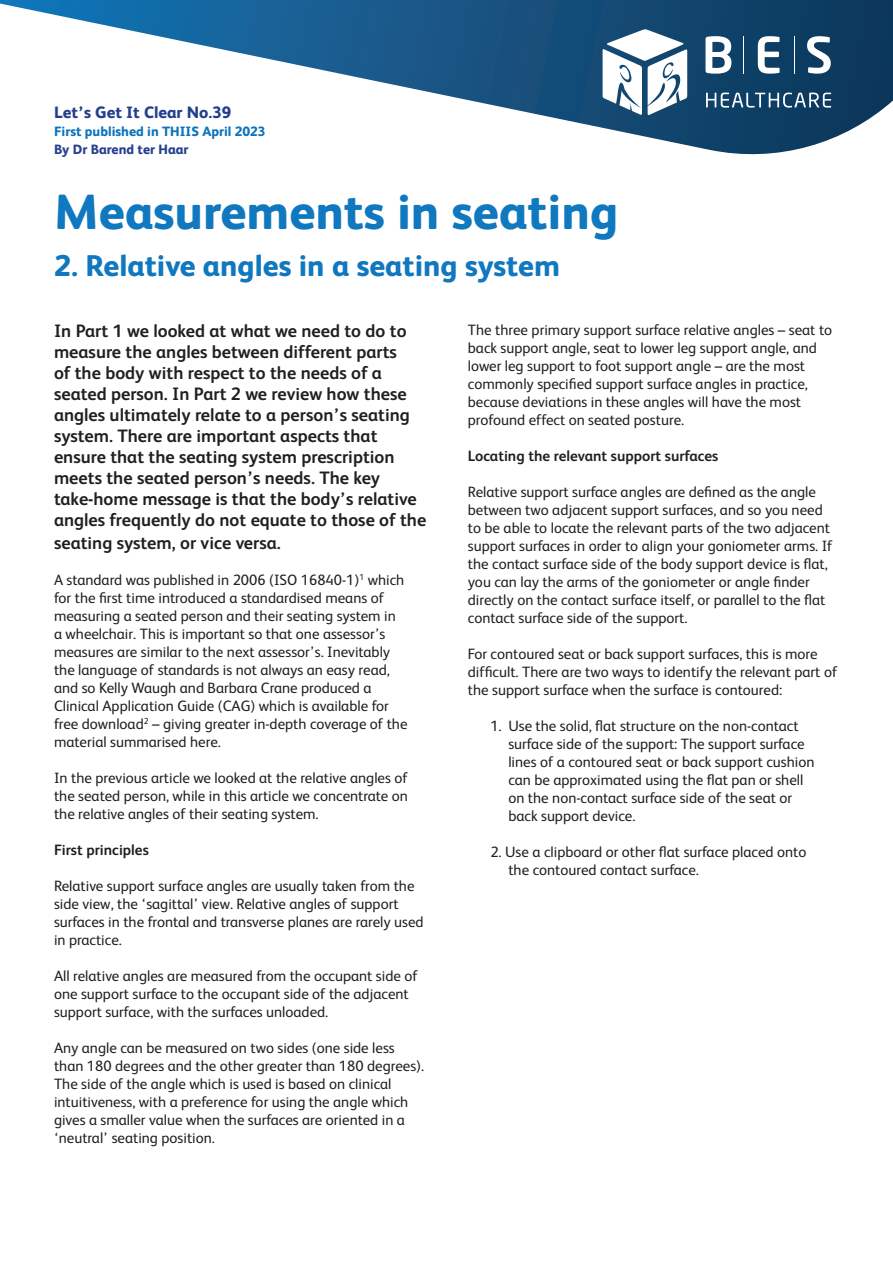
<style>
.page{position:relative;width:893px;height:1263px;background:#fff}
.page>*{position:absolute;margin:0;border:0;box-sizing:border-box;transform-origin:0 0}
.t1{font:800 49.5px "FS Albert";color:#1078bf}
.t2{font:800 30px "FS Albert";color:#1078bf}
.t3{font:700 18px/21.1px "FS Albert";color:#231f20}
.t4{font:800 16.5px "FS Albert";color:#253f8e}
.t5{font:15px/18px "FS Albert";color:#231f20}
.t6{font:700 15px "FS Albert";color:#231f20}
.t7{font:800 13.5px "FS Albert";color:#0c74bc}
.t8{font:800 13.5px "FS Albert";color:#253f8e}
</style>
<div class="page">
<svg style="left:0;top:0;width:893px;height:155px"></svg>
<svg style="left:705px;top:36px;width:26px;height:38px"></svg>
<svg style="left:758px;top:36px;width:22px;height:38px"></svg>
<svg style="left:807px;top:36px;width:24px;height:38px"></svg>
<hr style="left:743px;top:36px;width:1px;height:38px;background:#fff">
<hr style="left:795px;top:36px;width:1px;height:38px;background:#fff">
<svg style="left:602px;top:29px;width:85px;height:86px"></svg>
<svg style="left:706px;top:93px;width:125px;height:15px"></svg>
<p class="t4" style="left:54px;top:100px;width:178px">Let’s Get It Clear No.39</p>
<p class="t7" style="left:54px;top:121px;width:213px">First published in THIIS April 2023</p>
<p class="t8" style="left:54px;top:139px;width:136px">By Dr Barend ter Haar</p>
<p class="t1" style="left:54px;top:177px;width:566px">Measurements in seating</p>
<p class="t2" style="left:54px;top:244px;width:507px">2. Relative angles in a seating system</p>
<p class="t3" style="left:54px;top:320px;width:374px">In Part 1 we looked at what we need to do to measure the angles between different parts<br>of the body with respect to the needs of a seated person. In Part 2 we review how these angles ultimately relate to a person’s seating system. There are important aspects that ensure that the seating system prescription meets the seated person’s needs. The key take-home message is that the body’s relative angles frequently do not equate to those of the seating system, or vice versa.</p>
<p class="t5" style="left:54px;top:570px;width:355px">A standard was published in 2006 (ISO 16840-1)<sup>1</sup> which for the first time introduced a standardised means of measuring a seated person and their seating system in a wheelchair. This is important so that one assessor’s measures are similar to the next assessor’s. Inevitably the language of standards is not always an easy read, and so Kelly Waugh and Barbara Crane produced a Clinical Application Guide (CAG) which is available for free download<sup>2</sup> – giving greater in-depth coverage of the material summarised here.</p>
<p class="t5" style="left:54px;top:768px;width:355px;text-align:justify">In the previous article we looked at the relative angles of the seated person, while in this article we concentrate on the relative angles of their seating system.</p>
<p class="t6" style="left:54px;top:839px;width:96px">First principles</p>
<p class="t5" style="left:54px;top:876px;width:371px">Relative support surface angles are usually taken from the side view, the ‘sagittal’ view. Relative angles of support surfaces in the frontal and transverse planes are rarely used in practice.</p>
<p class="t5" style="left:54px;top:966px;width:365px">All relative angles are measured from the occupant side of one support surface to the occupant side of the adjacent support surface, with the surfaces unloaded.</p>
<p class="t5" style="left:54px;top:1038px;width:372px">Any angle can be measured on two sides (one side less than 180 degrees and the other greater than 180 degrees).<br>The side of the angle which is used is based on clinical intuitiveness, with a preference for using the angle which gives a smaller value when the surfaces are oriented in a ‘neutral’ seating position.</p>
<p class="t5" style="left:468px;top:320px;width:366px">The three primary support surface relative angles – seat to back support angle, seat to lower leg support angle, and lower leg support to foot support angle – are the most commonly specified support surface angles in practice, because deviations in these angles will have the most profound effect on seated posture.</p>
<p class="t6" style="left:468px;top:445px;width:252px">Locating the relevant support surfaces</p>
<p class="t5" style="left:468px;top:482px;width:366px">Relative support surface angles are defined as the angle between two adjacent support surfaces, and so you need to be able to locate the relevant parts of the two adjacent support surfaces in order to align your goniometer arms. If the contact surface side of the body support device is flat, you can lay the arms of the goniometer or angle finder directly on the contact surface itself, or parallel to the flat contact surface side of the support.</p>
<p class="t5" style="left:468px;top:644px;width:371px">For contoured seat or back support surfaces, this is more difficult. There are two ways to identify the relevant part of the support surface when the surface is contoured:</p>
<p class="t5" style="left:508px;top:716px;width:308px;text-indent:-18px">1. Use the solid, flat structure on the non-contact surface side of the support: The support surface lines of a contoured seat or back support cushion can be approximated using the flat pan or shell on the non-contact surface side of the seat or back support device.</p>
<p class="t5" style="left:508px;top:842px;width:300px;text-indent:-18px">2. Use a clipboard or other flat surface placed onto the contoured contact surface.</p>
</div>
